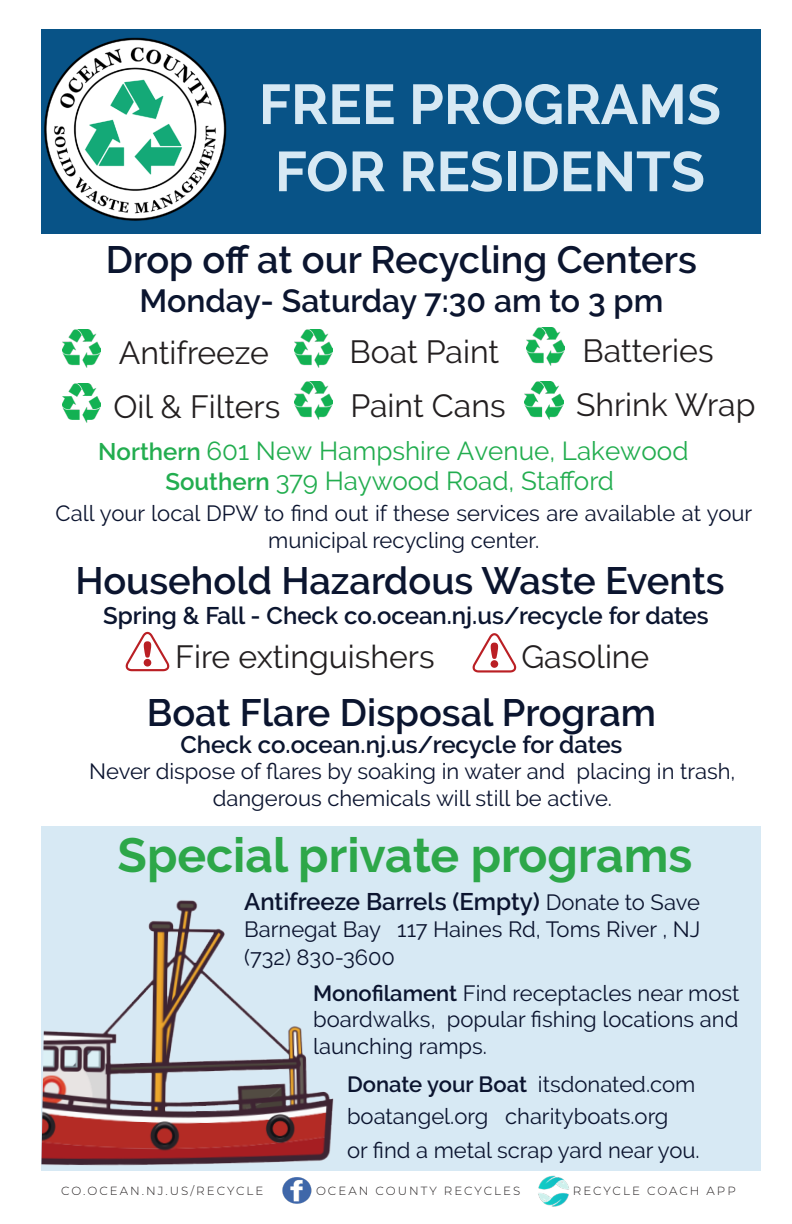
<style>
.page{position:relative;width:792px;height:1224px;background:#fff}
.page>*{position:absolute;margin:0;border:0;box-sizing:border-box;transform-origin:0 0}
.Heading{font:700 56px/67.2px "Raleway";color:#d7e9f4}
.Heading-2{font:700 48px "Raleway";color:#2da749}
.Body_Text{font:600 38px "Raleway";color:#0b152f}
.t1{font:32px "Raleway";color:#231f20}
.Body_Text-2{font:600 32px "Raleway";color:#0b152f}
.Body_Text-3{font:26px "Raleway";color:#22ad4f}
.Body_Text-4{font:600 24px "Raleway";color:#0b152f}
.Body_Text-5{font:600 24px "Raleway";color:#0b142f}
.Body_Text-6{font:22px/26.4px "Raleway";color:#0b142f;text-align:center}
.Contact_Information{font:300 11.8px "Montserrat";letter-spacing:.17em;color:#231f20}
.s1{font-weight:600;font-size:24px}
.s2{font-weight:400;font-size:22px}
.s3{font-weight:600}
</style>
<div class="page">
<div style="left:41px;top:29px;width:720px;height:204px;background:#085387"></div>
<div style="left:41px;top:827px;width:720px;height:344px;background:#d7e9f4"></div>
<img style="left:41px;top:900px;width:293px;height:266px">
<img style="left:62px;top:329px;width:39px;height:39px">
<img style="left:526px;top:327px;width:39px;height:39px">
<img style="left:294px;top:381px;width:38px;height:39px">
<img style="left:294px;top:329px;width:38px;height:39px">
<img style="left:62px;top:384px;width:39px;height:38px">
<img style="left:525px;top:381px;width:38px;height:39px">
<img style="left:44px;top:37px;width:183px;height:184px">
<svg style="left:125px;top:632px;width:45px;height:39px"></svg>
<svg style="left:472px;top:633px;width:45px;height:40px"></svg>
<img style="left:282px;top:1177px;width:30px;height:27px">
<img style="left:538px;top:1175px;width:31px;height:32px">
<p class="Heading" style="left:259px;top:71px;width:464px">FREE PROGRAMS<br>FOR RESIDENTS</p>
<p class="Body_Text" style="left:106px;top:238px;width:592px">Drop off at our Recycling Centers</p>
<p class="Body_Text-2" style="left:139px;top:282px;width:525px">Monday- Saturday 7:30 am to 3 pm</p>
<p class="t1" style="left:119px;top:334px;width:152px">Antifreeze</p>
<p class="t1" style="left:349px;top:333px;width:151px">Boat Paint</p>
<p class="t1" style="left:583px;top:332px;width:133px">Batteries</p>
<p class="t1" style="left:114px;top:388px;width:168px">Oil &amp; Filters</p>
<p class="t1" style="left:350px;top:387px;width:157px">Paint Cans</p>
<p class="t1" style="left:576px;top:386px;width:181px">Shrink Wrap</p>
<p class="Body_Text-3" style="left:98px;top:435px;width:592px"><span class="s1">Northern</span> 601 New Hampshire Avenue, Lakewood</p>
<p class="Body_Text-6" style="left:56px;top:500px;width:698px">Call your local DPW to find out if these services are available at your municipal recycling center.</p>
<p class="Body_Text-3" style="left:166px;top:466px;width:450px"><span class="s1">Southern</span> 379 Haywood Road, Stafford</p>
<p class="Body_Text" style="left:75px;top:559px;width:651px">Household Hazardous Waste Events</p>
<p class="Body_Text-4" style="left:103px;top:601px;width:607px">Spring &amp; Fall - Check co.ocean.nj.us/recycle for dates</p>
<p class="t1" style="left:175px;top:638px;width:261px">Fire extinguishers</p>
<p class="t1" style="left:521px;top:638px;width:130px">Gasoline</p>
<p class="Body_Text" style="left:147px;top:691px;width:511px">Boat Flare Disposal Program</p>
<p class="Body_Text-4" style="left:180px;top:730px;width:444px">Check co.ocean.nj.us/recycle for dates</p>
<p class="Body_Text-6" style="left:89px;top:758px;width:648px">Never dispose of flares by soaking in water and placing in trash, dangerous chemicals will still be active.</p>
<p class="Heading-2" style="left:118px;top:827px;width:576px">Special private programs</p>
<p class="Body_Text-5" style="left:244px;top:888px;width:457px">Antifreeze Barrels (Empty) <span class="s2">Donate to Save</span></p>
<p class="Body_Text-6" style="left:244px;top:916px;width:458px">Barnegat Bay 117 Haines Rd, Toms River , NJ</p>
<p class="Body_Text-6" style="left:244px;top:944px;width:152px">(732) 830-3600</p>
<p class="Body_Text-6" style="left:313px;top:980px;width:428px;text-align:justify"><span class="s3">Monofilament</span> Find receptacles near most boardwalks, popular fishing locations and launching ramps.</p>
<p class="Body_Text-6" style="left:347px;top:1068px;width:350px;line-height:32px;text-align:left"><span class="s3">Donate your Boat</span> itsdonated.com boatangel.org charityboats.org</p>
<p class="Body_Text-6" style="left:347px;top:1137px;width:354px">or find a metal scrap yard near you.</p>
<p class="Contact_Information" style="left:61px;top:1183px;width:204px">CO.OCEAN.NJ.US/RECYCLE</p>
<p class="Contact_Information" style="left:316px;top:1183px;width:206px">OCEAN COUNTY RECYCLES</p>
<p class="Contact_Information" style="left:573px;top:1183px;width:164px">RECYCLE COACH APP</p>
</div>
